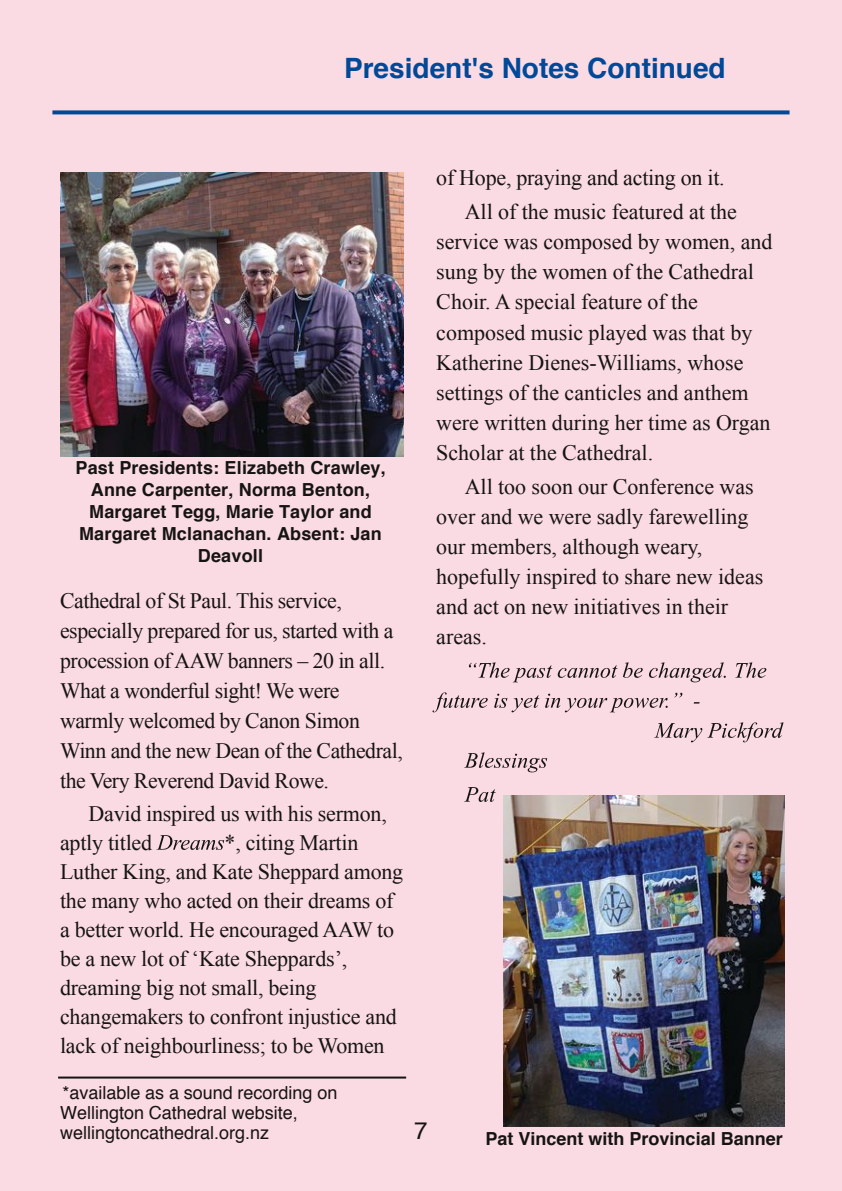
<style>
.page{position:relative;width:842px;height:1191px;background:#fadae3}
.page>*{position:absolute;margin:0;border:0;box-sizing:border-box;transform-origin:0 0}
.t1{font:700 28px "Helvetica";color:#004998}
.t2{font:24px "Helvetica";color:#161413}
.t3{font:22px/30px "Times New Roman";letter-spacing:-.01em;color:#161413}
.t4{font:700 18px/22px "Helvetica";letter-spacing:.01em;color:#161413;text-align:center}
.t5{font:18px/20px "Helvetica";color:#161413}
</style>
<div class="page">
<svg style="left:156px;top:835px;width:68px;height:15px"></svg>
<svg style="left:469px;top:662px;width:83px;height:20px"></svg>
<svg style="left:558px;top:665px;width:59px;height:13px"></svg>
<svg style="left:623px;top:662px;width:20px;height:16px"></svg>
<svg style="left:649px;top:662px;width:77px;height:20px"></svg>
<svg style="left:735px;top:662px;width:31px;height:16px"></svg>
<svg style="left:432px;top:692px;width:56px;height:20px"></svg>
<svg style="left:494px;top:693px;width:45px;height:19px"></svg>
<svg style="left:545px;top:693px;width:123px;height:19px"></svg>
<svg style="left:674px;top:692px;width:8px;height:5px"></svg>
<svg style="left:654px;top:722px;width:129px;height:20px"></svg>
<svg style="left:464px;top:752px;width:83px;height:20px"></svg>
<svg style="left:464px;top:787px;width:32px;height:15px"></svg>
<img style="left:504px;top:795px;width:280px;height:331px">
<svg style="left:52px;top:110px;width:737px;height:4px;background:#1a589f"></svg>
<img style="left:60px;top:172px;width:344px;height:284px">
<hr style="left:58px;top:1076px;width:348px;height:2px;background:#161413">
<p class="t1" style="left:344px;top:56px;width:383px">President's Notes Continued</p>
<p class="t4" style="left:76px;top:458px;width:312px">Past Presidents: Elizabeth Crawley,<br>Anne Carpenter, Norma Benton,<br>Margaret Tegg, Marie Taylor and<br>Margaret Mclanachan. Absent: Jan<br>Deavoll</p>
<p class="t3" style="left:60px;top:585px;width:344px">Cathedral of St Paul. This service, especially prepared for us, started with a procession of AAW banners – 20 in all.<br>What a wonderful sight! We were warmly welcomed by Canon Simon Winn and the new Dean of the Cathedral, the Very Reverend David Rowe.</p>
<p class="t3" style="left:60px;top:798px;width:328px;line-height:29px;text-indent:28px">David inspired us with his sermon, aptly titled</p>
<p class="t3" style="left:60px;top:827px;width:345px;line-height:29px;text-indent:164px">*, citing Martin<br>Luther King, and Kate Sheppard among the many who acted on their dreams of a better world. He encouraged AAW to be a new lot of ‘Kate Sheppards’, dreaming big not small, being changemakers to confront injustice and lack of neighbourliness; to be Women</p>
<p class="t5" style="left:60px;top:1084px;width:279px">*available as a sound recording on<br>Wellington Cathedral website, wellingtoncathedral.org.nz</p>
<p class="t3" style="left:465px;top:161px;width:274px;line-height:34px;text-indent:-28px">of Hope, praying and acting on it.<br>All of the music featured at the</p>
<p class="t3" style="left:436px;top:227px;width:338px">service was composed by women, and sung by the women of the Cathedral Choir. A special feature of the composed music played was that by Katherine Dienes-Williams, whose settings of the canticles and anthem were written during her time as Organ Scholar at the Cathedral.</p>
<p class="t3" style="left:436px;top:471px;width:328px;text-indent:28px">All too soon our Conference was over and we were sadly farewelling our members, although weary, hopefully inspired to share new ideas and act on new initiatives in their areas.</p>
<p class="t2" style="left:414px;top:1121px;width:15px">7</p>
<p class="t4" style="left:486px;top:1129px;width:299px">Pat Vincent with Provincial Banner</p>
</div>
